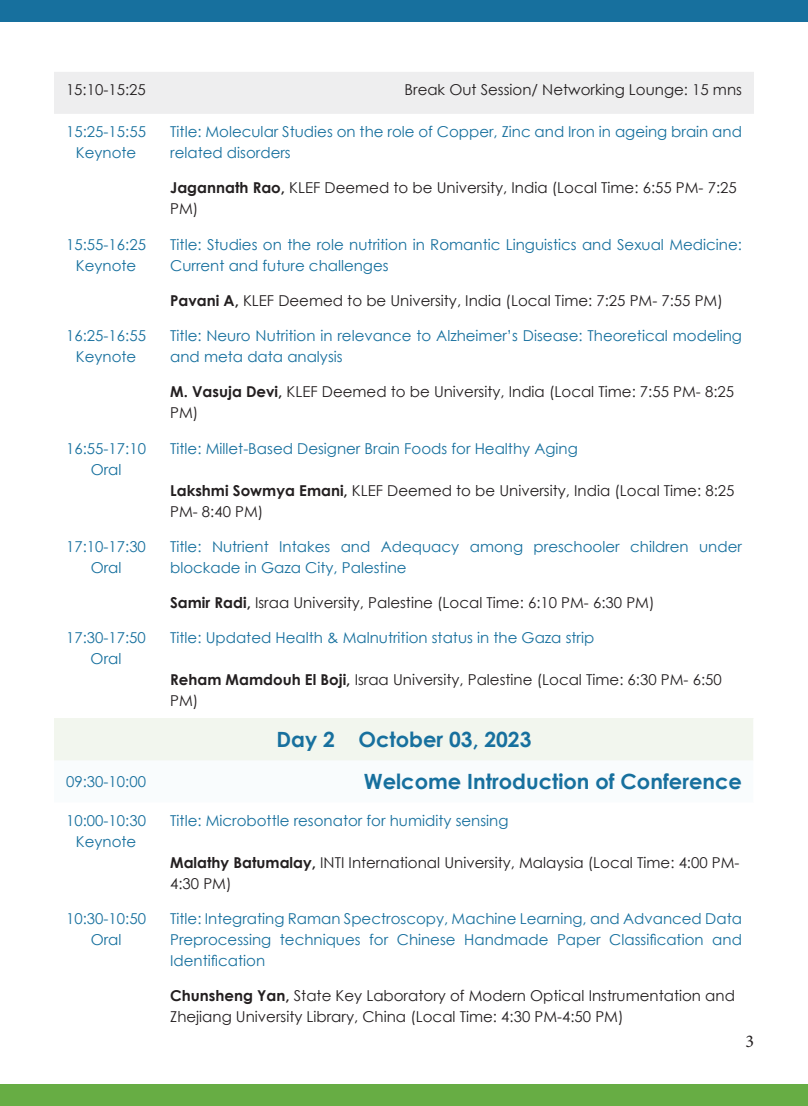
<style>
.page{position:relative;width:808px;height:1106px;background:#fff}
.page>*{position:absolute;margin:0;border:0;box-sizing:border-box;transform-origin:0 0}
.t1{font:700 21px "Century Gothic";color:#17709e}
.t2{font:18px "Minion Pro";color:#231f20}
.t3{font:15px/21px "Century Gothic";color:#17709e;text-align:center}
.t4{font:15px/21px "Century Gothic";color:#231f20}
.s1{font-weight:700}
</style>
<div class="page">
<div style="left:54px;top:72px;width:700px;height:42px;background:#eeeeef"></div>
<div style="left:54px;top:718px;width:700px;height:42px;background:#f2f6ee"></div>
<hr style="left:753px;top:718px;width:2px;height:42px;background:#fff">
<div style="left:0;top:1084px;width:808px;height:22px;background:#67ad44"></div>
<div style="left:0;top:0;width:808px;height:21px;background:#17709e"></div>
<p class="t4" style="left:66px;top:79px;width:81px">15:10-15:25</p>
<p class="t4" style="left:404px;top:79px;width:339px">Break Out Session/ Networking Lounge: 15 mns</p>
<p class="t3" style="left:66px;top:121px;width:81px">15:25-15:55<br>Keynote</p>
<p class="t3" style="left:170px;top:121px;width:573px;text-align:left">Title: Molecular Studies on the role of Copper, Zinc and Iron in ageing brain and related disorders</p>
<p class="t4" style="left:170px;top:177px;width:568px"><span class="s1">Jagannath Rao,</span> KLEF Deemed to be University, India (Local Time: 6:55 PM- 7:25<br>PM)</p>
<p class="t3" style="left:66px;top:233px;width:81px">15:55-16:25<br>Keynote</p>
<p class="t3" style="left:170px;top:233px;width:573px;text-align:left">Title: Studies on the role nutrition in Romantic Linguistics and Sexual Medicine:<br>Current and future challenges</p>
<p class="t4" style="left:170px;top:290px;width:554px"><span class="s1">Pavani A,</span> KLEF Deemed to be University, India (Local Time: 7:25 PM- 7:55 PM)</p>
<p class="t3" style="left:66px;top:325px;width:81px">16:25-16:55<br>Keynote</p>
<p class="t3" style="left:170px;top:325px;width:573px;text-align:left">Title: Neuro Nutrition in relevance to Alzheimer’s Disease: Theoretical modeling and meta data analysis</p>
<p class="t4" style="left:170px;top:381px;width:565px"><span class="s1">M. Vasuja Devi,</span> KLEF Deemed to be University, India (Local Time: 7:55 PM- 8:25<br>PM)</p>
<p class="t3" style="left:66px;top:437px;width:81px">16:55-17:10<br>Oral</p>
<p class="t3" style="left:170px;top:437px;width:409px">Title: Millet-Based Designer Brain Foods for Healthy Aging</p>
<p class="t4" style="left:170px;top:479px;width:566px"><span class="s1">Lakshmi Sowmya Emani,</span> KLEF Deemed to be University, India (Local Time: 8:25<br>PM- 8:40 PM)</p>
<p class="t3" style="left:66px;top:536px;width:81px">17:10-17:30<br>Oral</p>
<p class="t3" style="left:170px;top:536px;width:573px;text-align:left">Title: Nutrient Intakes and Adequacy among preschooler children under blockade in Gaza City, Palestine</p>
<p class="t4" style="left:170px;top:592px;width:486px"><span class="s1">Samir Radi,</span> Israa University, Palestine (Local Time: 6:10 PM- 6:30 PM)</p>
<p class="t3" style="left:66px;top:627px;width:81px">17:30-17:50<br>Oral</p>
<p class="t3" style="left:170px;top:627px;width:426px">Title: Updated Health &amp; Malnutrition status in the Gaza strip</p>
<p class="t4" style="left:170px;top:669px;width:553px"><span class="s1">Reham Mamdouh El Boji,</span> Israa University, Palestine (Local Time: 6:30 PM- 6:50<br>PM)</p>
<h1 class="t1" style="left:276px;top:724px;width:256px">Day 2 October 03, 2023</h1>
<p class="t3" style="left:66px;top:771px;width:81px">09:30-10:00</p>
<h1 class="t1" style="left:364px;top:766px;width:379px">Welcome Introduction of Conference</h1>
<p class="t3" style="left:66px;top:809px;width:81px">10:00-10:30<br>Keynote</p>
<p class="t3" style="left:170px;top:809px;width:340px">Title: Microbottle resonator for humidity sensing</p>
<p class="t4" style="left:170px;top:851px;width:571px"><span class="s1">Malathy Batumalay,</span> INTI International University, Malaysia (Local Time: 4:00 PM-<br>4:30 PM)</p>
<p class="t3" style="left:66px;top:908px;width:81px">10:30-10:50<br>Oral</p>
<p class="t3" style="left:170px;top:908px;width:573px;text-align:justify">Title: Integrating Raman Spectroscopy, Machine Learning, and Advanced Data Preprocessing techniques for Chinese Handmade Paper Classification and Identification</p>
<p class="t4" style="left:170px;top:985px;width:566px"><span class="s1">Chunsheng Yan,</span> State Key Laboratory of Modern Optical Instrumentation and<br>Zhejiang University Library, China (Local Time: 4:30 PM-4:50 PM)</p>
<p class="t2" style="left:745px;top:1029px;width:10px">3</p>
</div>
